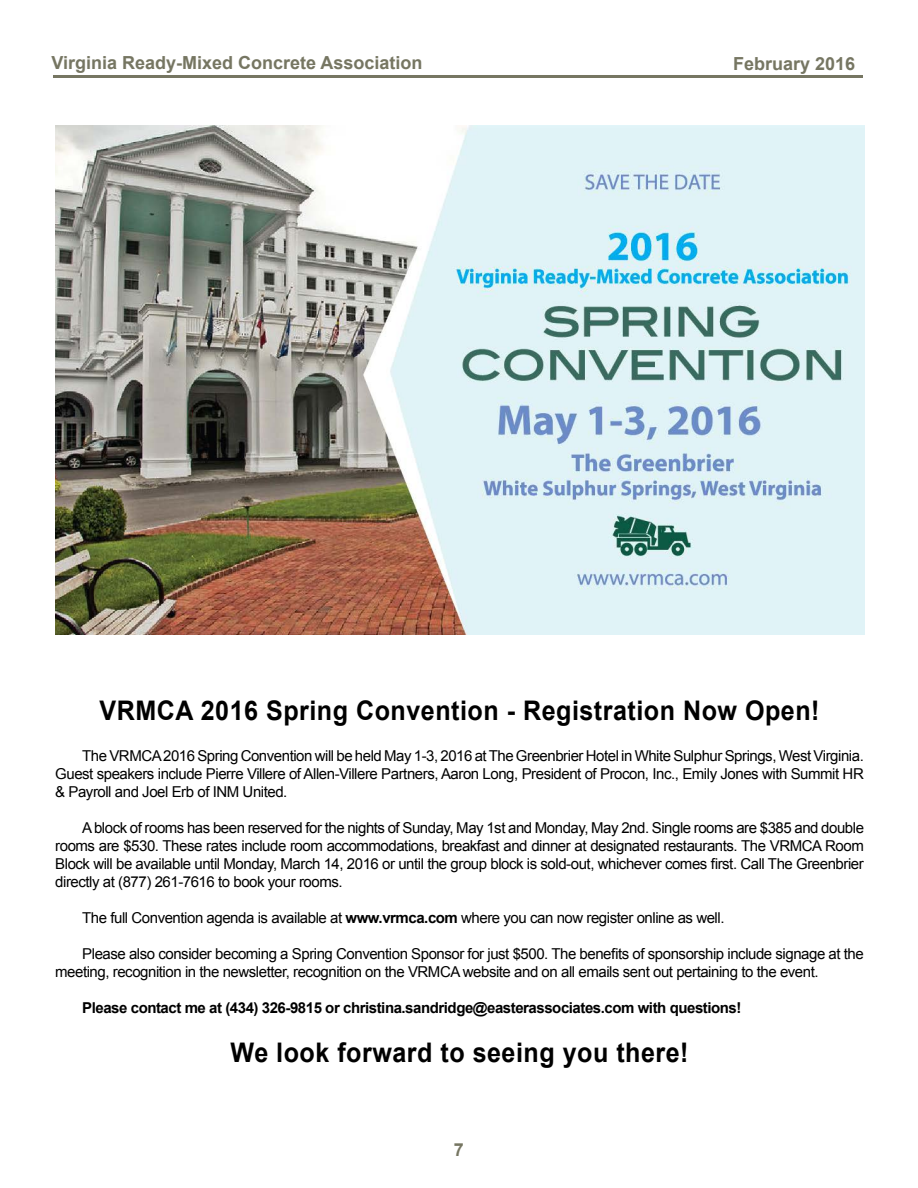
<style>
.page{position:relative;width:918px;height:1188px;background:#fff}
.page>*{position:absolute;margin:0;border:0;box-sizing:border-box;transform-origin:0 0}
.t1{font:700 27px "Arial";letter-spacing:.02em;color:#000;scale:.93 1}
.t2{font:700 18px "Arial";color:#767662}
.t3{font:15px/18px "Arial";letter-spacing:-.03em;color:#000;text-align:justify}
.t4{font:700 15px "Arial";letter-spacing:-.03em;color:#000}
.s1{font-weight:700}
</style>
<div class="page">
<hr style="left:53px;top:75px;width:810px;height:3px;background:#767662">
<img style="left:55px;top:125px;width:809px;height:510px">
<p class="t2" style="left:51px;top:50px;width:373px">Virginia Ready-Mixed Concrete Association</p>
<p class="t2" style="left:733px;top:52px;width:124px">February 2016</p>
<h1 class="t1" style="left:100px;top:693px;width:776px">VRMCA 2016 Spring Convention - Registration Now Open!</h1>
<p class="t3" style="left:55px;top:747px;width:810px;text-indent:27px">The VRMCA 2016 Spring Convention will be held May 1-3, 2016 at The Greenbrier Hotel in White Sulphur Springs, West Virginia.<br>Guest speakers include Pierre Villere of Allen-Villere Partners, Aaron Long, President of Procon, Inc., Emily Jones with Summit HR &amp; Payroll and Joel Erb of INM United.</p>
<p class="t3" style="left:55px;top:819px;width:810px;text-indent:27px">A block of rooms has been reserved for the nights of Sunday, May 1st and Monday, May 2nd. Single rooms are $385 and double rooms are $530. These rates include room accommodations, breakfast and dinner at designated restaurants. The VRMCA Room Block will be available until Monday, March 14, 2016 or until the group block is sold-out, whichever comes first. Call The Greenbrier directly at (877) 261-7616 to book your rooms.</p>
<p class="t3" style="left:82px;top:909px;width:644px">The full Convention agenda is available at <span class="s1">www.vrmca.com</span> where you can now register online as well.</p>
<p class="t3" style="left:55px;top:945px;width:810px;text-indent:27px">Please also consider becoming a Spring Convention Sponsor for just $500. The benefits of sponsorship include signage at the meeting, recognition in the newsletter, recognition on the VRMCA website and on all emails sent out pertaining to the event.</p>
<p class="t4" style="left:82px;top:998px;width:661px">Please contact me at (434) 326-9815 or christina.sandridge@easterassociates.com with questions!</p>
<h1 class="t1" style="left:231px;top:1035px;width:494px">We look forward to seeing you there!</h1>
<p class="t2" style="left:454px;top:1137px;width:12px">7</p>
</div>
